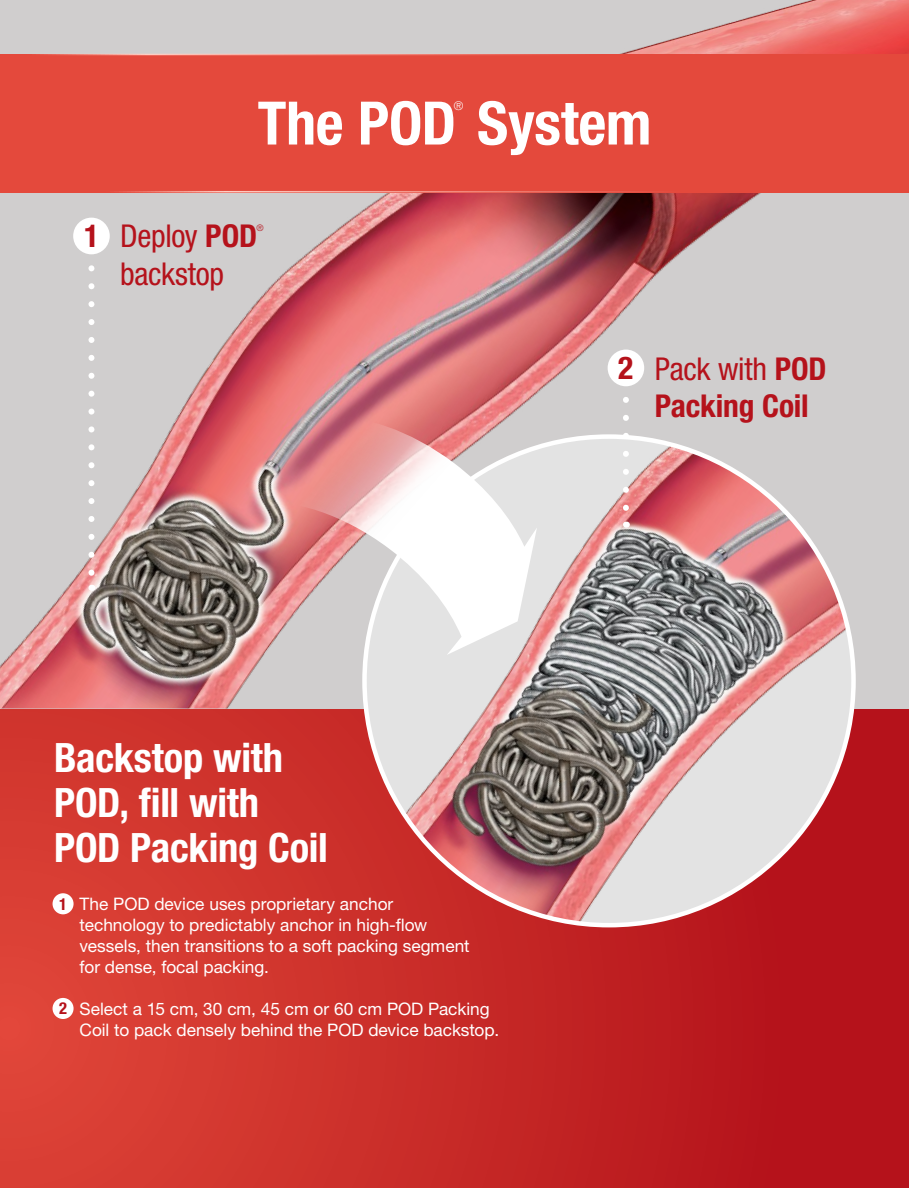
<style>
.page{position:relative;width:909px;height:1188px;background:#fff}
.page>*{position:absolute;margin:0;border:0;box-sizing:border-box;transform-origin:0 0}
.t1{font:700 condensed 60px "Helvetica Neue LT Std";letter-spacing:-.005em;color:#fff}
.t2{font:700 condensed 40.5px/45px "Helvetica Neue LT Std";letter-spacing:-.005em;color:#fff}
.t3{font:700 condensed 31.5px/37.8px "Helvetica Neue LT Std";letter-spacing:-.005em;color:#b5121b}
.t4{font:condensed 31.5px "Helvetica Neue LT Std";letter-spacing:-.01em;color:#b5121b}
.t5{font:17.25px/21px "Helvetica Neue LT Std";color:#fff}
.t6{font:700 condensed 16.5px "Helvetica Neue LT Std";color:#b5121b}
.t7{font:300 expanded 12px "Helvetica Neue LT Std";color:#fff}
.t8{font:300 9px "Helvetica Neue LT Std";color:#b5121b}
.s1{font-weight:700}
.s2{font-weight:400}
</style>
<div class="page">
<div style="left:0;top:0;width:908px;height:1188px;background:linear-gradient(to right,#dc4336,#b2111b)"></div>
<div style="left:0;top:0;width:908px;height:708px;background:#d0cece"></div>
<img style="left:0;top:192px;width:825px;height:516px">
<img style="left:141px;top:0;width:767px;height:54px">
<div style="left:0;top:54px;width:890px;height:138px;background:#e4493c"></div>
<div style="left:890px;top:54px;width:19px;height:138px;background:#e4493c"></div>
<img style="left:364px;top:437px;width:489px;height:488px;border-radius:244px">
<svg style="left:255px;top:414px;width:282px;height:241px"></svg>
<svg style="left:622px;top:400px;width:6px;height:116px"></svg>
<svg style="left:88px;top:268px;width:6px;height:311px"></svg>
<div style="left:73px;top:218px;width:37px;height:36px;background:#fff;border-radius:50%"></div>
<div style="left:607px;top:350px;width:37px;height:36px;background:#fff;border-radius:50%"></div>
<div style="left:52px;top:893px;width:22px;height:21px;background:#fff;border-radius:50%"></div>
<div style="left:52px;top:998px;width:22px;height:21px;background:#fff;border-radius:50%"></div>
<h3 class="t3" style="left:84px;top:217px;width:17px">1</h3>
<h1 class="t1" style="left:257px;top:87px;width:395px">The POD System</h1>
<p class="t7" style="left:454px;top:99px;width:11px">®</p>
<h3 class="t4" style="left:120px;top:217px;width:138px">Deploy <span class="s1">POD</span></h3>
<p class="t8" style="left:256px;top:222px;width:9px">®</p>
<h3 class="t4" style="left:120px;top:255px;width:105px">backstop</h3>
<h3 class="t3" style="left:618px;top:349px;width:17px">2</h3>
<h3 class="t3" style="left:654px;top:349px;width:173px"><span class="s2">Pack with</span> POD<br>Packing Coil</h3>
<h2 class="t2" style="left:54px;top:735px;width:275px">Backstop with<br>POD, fill with<br>POD Packing Coil</h2>
<p class="t5" style="left:80px;top:893px;width:391px">The POD device uses proprietary anchor technology to predictably anchor in high-flow vessels, then transitions to a soft packing segment for dense, focal packing.</p>
<p class="t5" style="left:80px;top:998px;width:421px">Select a 15 cm, 30 cm, 45 cm or 60 cm POD Packing<br>Coil to pack densely behind the POD device backstop.</p>
<p class="t6" style="left:59px;top:894px;width:9px">1</p>
<p class="t6" style="left:59px;top:999px;width:9px">2</p>
</div>
